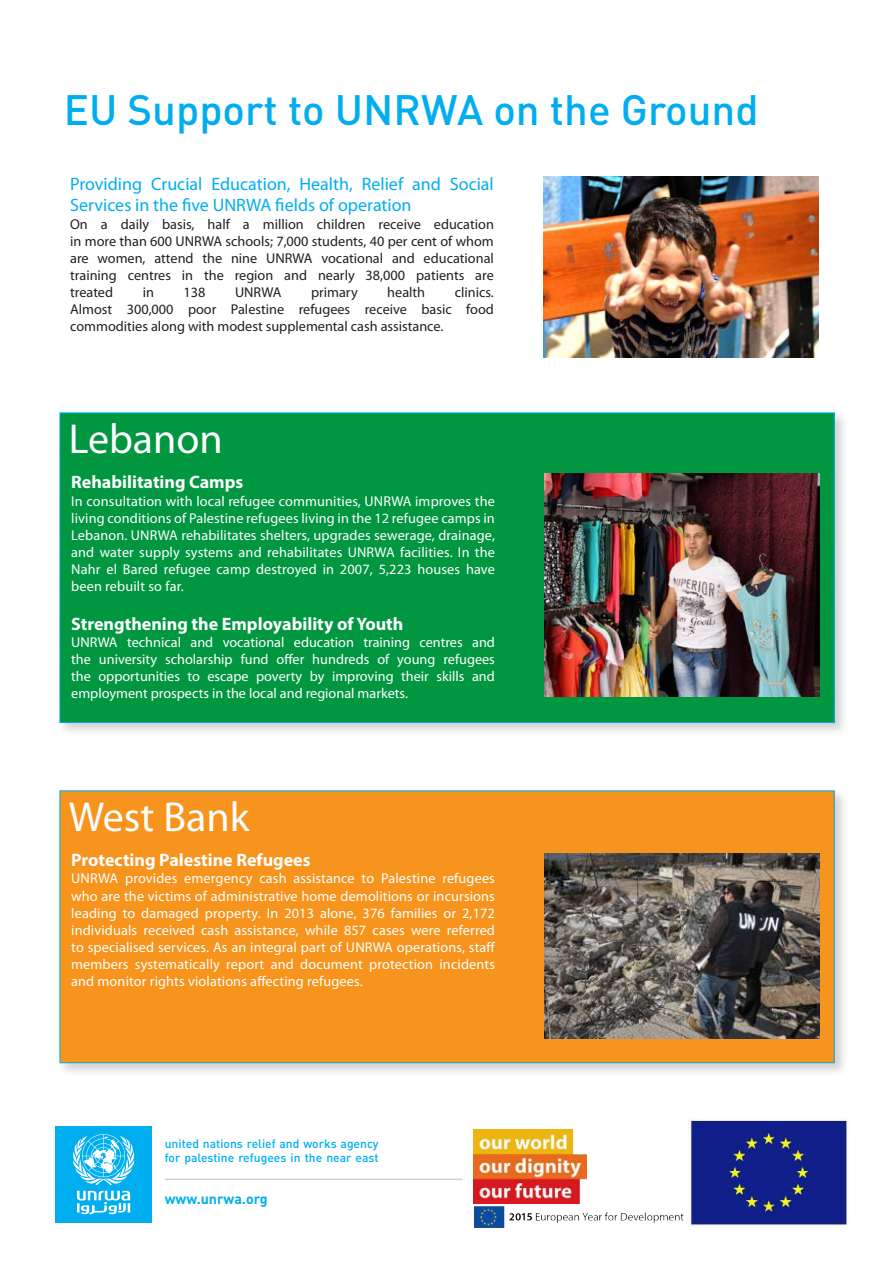
<style>
.page{position:relative;width:893px;height:1263px;background:#fff}
.page>*{position:absolute;margin:0;border:0;box-sizing:border-box;transform-origin:0 0}
.t1{font:500 42px "DIN Pro";color:#00aeef}
.t2{font:42px "Myriad Pro";color:#fff}
.t3{font:18px/21.6px "Myriad Pro";color:#00aeef}
.t4{font:700 18px "Myriad Pro";color:#fff}
.t5{font:14.25px/17.1px "Myriad Pro";letter-spacing:.01em;color:#fff;text-align:justify}
.t6{font:14.25px/17.1px "Myriad Pro";color:#231f20;text-align:justify}
.t7{font:700 14.25px "DIN";color:#00aeef}
.t8{font:500 12.15px/14.5px "DIN Pro";color:#00aeef}
</style>
<div class="page">
<img style="left:689px;top:1118px;width:159px;height:109px">
<img style="left:473px;top:1129px;width:114px;height:75px">
<img style="left:474px;top:1199px;width:209px;height:29px">
<div style="left:57px;top:410px;width:791px;height:327px;background:#231f20;opacity:.2"></div>
<div style="left:60px;top:413px;width:774px;height:309px;background:#009740"></div>
<div style="left:57px;top:788px;width:791px;height:289px;background:#231f20;opacity:.2"></div>
<div style="left:60px;top:791px;width:774px;height:272px;background:#f7941d"></div>
<img style="left:543px;top:176px;width:276px;height:181px">
<div style="left:55px;top:1126px;width:97px;height:96px;background:#00aeef"></div>
<svg style="left:77px;top:1191px;width:53px;height:23px"></svg>
<svg style="left:73px;top:1134px;width:61px;height:51px"></svg>
<hr style="left:165px;top:1178px;width:297px;height:2px;background:#d1d2d4">
<img style="left:544px;top:474px;width:276px;height:223px">
<img style="left:544px;top:853px;width:276px;height:186px">
<h1 class="t1" style="left:64px;top:81px;width:696px">EU Support to UNRWA on the Ground</h1>
<p class="t3" style="left:70px;top:173px;width:425px">Providing Crucial Education, Health, Relief and Social<br>Services in the five UNRWA fields of operation</p>
<p class="t6" style="left:70px;top:215px;width:425px">On a daily basis, half a million children receive education in more than 600 UNRWA schools; 7,000 students, 40 per cent of whom are women, attend the nine UNRWA vocational and educational training centres in the region and nearly 38,000 patients are treated</p>
<p class="t6" style="left:70px;top:283px;width:425px;text-indent:385px">clinics.<br>Almost 300,000 poor Palestine refugees receive basic food commodities along with modest supplemental cash assistance.</p>
<p class="t6" style="left:143px;top:283px;width:13px">in</p>
<p class="t6" style="left:184px;top:283px;width:23px">138</p>
<p class="t6" style="left:235px;top:283px;width:48px">UNRWA</p>
<p class="t6" style="left:311px;top:283px;width:48px">primary</p>
<p class="t6" style="left:387px;top:283px;width:39px">health</p>
<h1 class="t2" style="left:69px;top:413px;width:156px">Lebanon</h1>
<p class="t4" style="left:71px;top:471px;width:174px">Rehabilitating Camps</p>
<p class="t5" style="left:71px;top:492px;width:425px">In consultation with local refugee communities, UNRWA improves the living conditions of Palestine refugees living in the 12 refugee camps in Lebanon. UNRWA rehabilitates shelters, upgrades sewerage, drainage, and water supply systems and rehabilitates UNRWA facilities. In the Nahr el Bared refugee camp destroyed in 2007, 5,223 houses have been rebuilt so far.</p>
<p class="t4" style="left:71px;top:612px;width:334px">Strengthening the Employability of Youth</p>
<p class="t5" style="left:71px;top:633px;width:425px">UNRWA technical and vocational education training centres and the university scholarship fund offer hundreds of young refugees the opportunities to escape poverty by improving their skills and employment prospects in the local and regional markets.</p>
<h1 class="t2" style="left:69px;top:791px;width:182px">West Bank</h1>
<p class="t4" style="left:71px;top:848px;width:241px">Protecting Palestine Refugees</p>
<p class="t5" style="left:71px;top:870px;width:426px">UNRWA provides emergency cash assistance to Palestine refugees who are the victims of administrative home demolitions or incursions leading to damaged property. In 2013 alone, 376 families or 2,172 individuals received cash assistance, while 857 cases were referred to specialised services. As an integral part of UNRWA operations, staff members systematically report and document protection incidents and monitor rights violations affecting refugees.</p>
<p class="t8" style="left:165px;top:1136px;width:215px">united nations relief and works agency for palestine refugees in the near east</p>
<p class="t7" style="left:165px;top:1189px;width:104px">www.unrwa.org</p>
</div>
